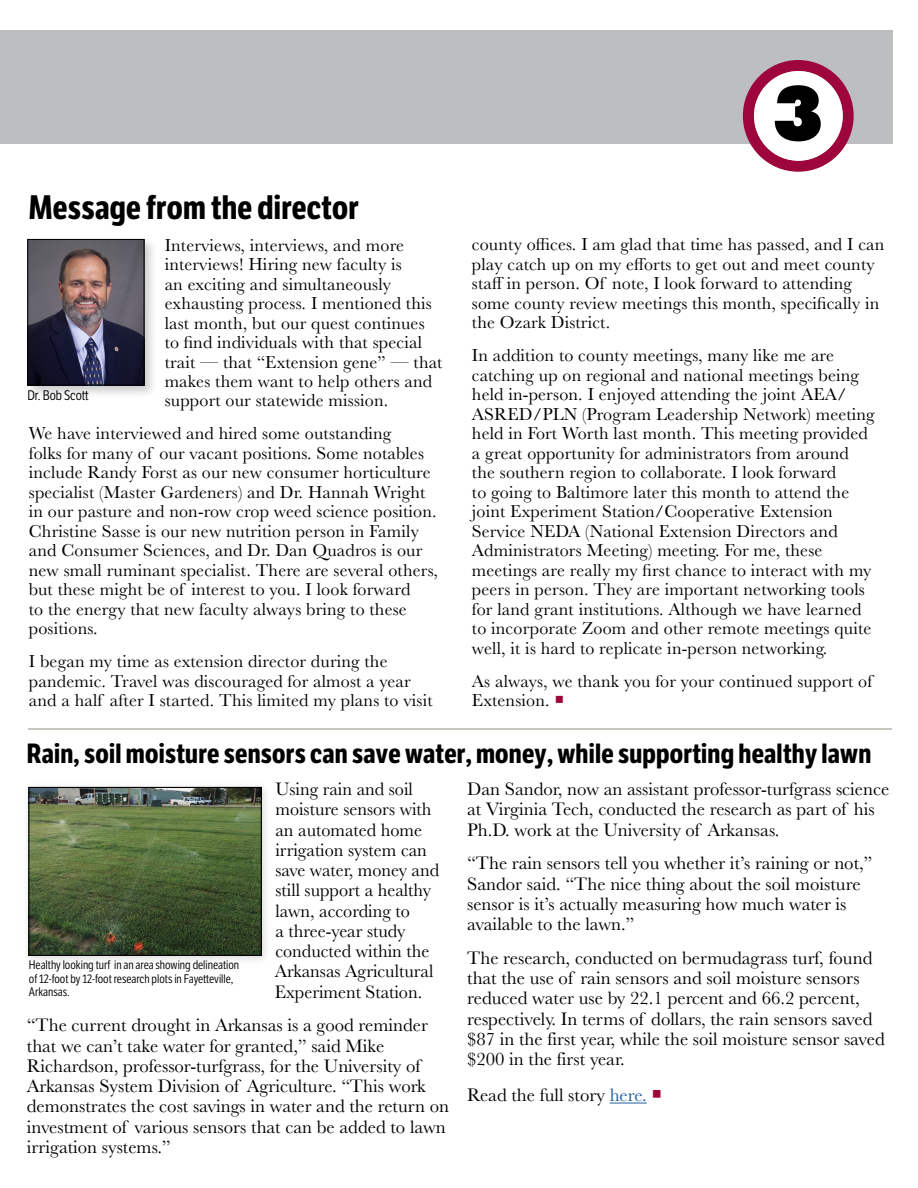
<style>
.page{position:relative;width:918px;height:1188px;background:#fff}
.page>*{position:absolute;margin:0;border:0;box-sizing:border-box;transform-origin:0 0}
.t1{font:900 75.9px "Futura BT";color:#000}
.t2{font:700 33px "LFT Etica Condensed";letter-spacing:.01em;color:#000;scale:.96 1}
.t3{font:700 27px "LFT Etica Condensed";letter-spacing:.01em;color:#000}
.t4{font:18.75px/20.2px "Baskerville";color:#000}
.t5{font:18px/19.5px "Baskerville";letter-spacing:.01em;color:#000}
.t6{font:13.5px "LFT Etica Condensed";color:#000}
.t7{font:12px/13.5px "LFT Etica Condensed";color:#000}
.s1{color:#9d053b}
.s2{color:#215e9e}
</style>
<div class="page">
<hr style="left:28px;top:728px;width:864px;height:2px;background:#b6b7af">
<div style="left:0;top:30px;width:892px;height:114px;background:#bcbec0"></div>
<hr style="left:610px;top:1103px;width:37px;height:1px;background:#215e9e">
<svg style="left:743px;top:60px;width:111px;height:112px"></svg>
<div style="left:754px;top:71px;width:89px;height:90px;background:#fff;border-radius:50%"></div>
<div style="left:24px;top:236px;width:133px;height:162px;background:#000;opacity:.2"></div>
<img style="left:29px;top:241px;width:113px;height:142px">
<div style="left:27px;top:239px;width:117px;height:146px;border:1px solid #000"></div>
<div style="left:21px;top:780px;width:250px;height:185px;background:#000;opacity:.15"></div>
<img style="left:30px;top:789px;width:230px;height:165px">
<div style="left:28px;top:787px;width:234px;height:169px;border:1px solid #000"></div>
<h1 class="t2" style="left:29px;top:187px;width:345px">Message from the director</h1>
<p class="t1" style="left:772px;top:67px;width:53px">3</p>
<p class="t5" style="left:472px;top:235px;width:414px">county offices. I am glad that time has passed, and I can play catch up on my efforts to get out and meet county staff in person. Of note, I look forward to attending some county review meetings this month, specifically in the Ozark District.</p>
<p class="t5" style="left:472px;top:346px;width:364px">In addition to county meetings, many like me are</p>
<p class="t5" style="left:472px;top:366px;width:389px">catching up on regional and national meetings being</p>
<p class="t5" style="left:472px;top:385px;width:404px">held in-person. I enjoyed attending the joint AEA/<br>ASRED/PLN (Program Leadership Network) meeting held in Fort Worth last month. This meeting provided</p>
<p class="t5" style="left:472px;top:444px;width:378px">a great opportunity for administrators from around</p>
<p class="t5" style="left:472px;top:463px;width:366px">the southern region to collaborate. I look forward</p>
<p class="t5" style="left:472px;top:483px;width:379px">to going to Baltimore later this month to attend the</p>
<p class="t5" style="left:472px;top:502px;width:401px">joint Experiment Station/Cooperative Extension Service NEDA (National Extension Directors and Administrators Meeting) meeting. For me, these meetings are really my first chance to interact with my peers in person. They are important networking tools for land grant institutions. Although we have learned to incorporate Zoom and other remote meetings quite well, it is hard to replicate in-person networking.</p>
<p class="t5" style="left:472px;top:671px;width:402px">As always, we thank you for your continued support of<br>Extension. <span class="s1">○</span></p>
<h2 class="t3" style="left:27px;top:737px;width:846px">Rain, soil moisture sensors can save water, money, while supporting healthy lawn</h2>
<p class="t4" style="left:275px;top:779px;width:139px">Using rain and soil</p>
<p class="t4" style="left:275px;top:799px;width:158px">moisture sensors with an automated home irrigation system can</p>
<p class="t4" style="left:275px;top:860px;width:165px">save water, money and</p>
<p class="t4" style="left:275px;top:880px;width:157px">still support a healthy</p>
<p class="t4" style="left:275px;top:901px;width:136px">lawn, according to a three-year study</p>
<p class="t4" style="left:275px;top:941px;width:156px">conducted within the</p>
<p class="t4" style="left:275px;top:961px;width:160px">Arkansas Agricultural<br>Experiment Station.</p>
<p class="t4" style="left:27px;top:1015px;width:403px">“The current drought in Arkansas is a good reminder that we can’t take water for granted,” said Mike Richardson, professor-turfgrass, for the University of Arkansas System Division of Agriculture. “This work</p>
<p class="t4" style="left:27px;top:1096px;width:424px">demonstrates the cost savings in water and the return on investment of various sensors that can be added to lawn</p>
<p class="t4" style="left:27px;top:1137px;width:145px">irrigation systems.”</p>
<p class="t5" style="left:165px;top:235px;width:279px">Interviews, interviews, and more interviews! Hiring new faculty is<br>an exciting and simultaneously exhausting process. I mentioned this last month, but our quest continues to find individuals with that special trait — that “Extension gene” — that makes them want to help others and support our statewide mission.</p>
<p class="t5" style="left:29px;top:424px;width:411px">We have interviewed and hired some outstanding<br>folks for many of our vacant positions. Some notables include Randy Forst as our new consumer horticulture specialist (Master Gardeners) and Dr. Hannah Wright in our pasture and non-row crop weed science position.<br>Christine Sasse is our new nutrition person in Family and Consumer Sciences, and Dr. Dan Quadros is our new small ruminant specialist. There are several others, but these might be of interest to you. I look forward</p>
<p class="t5" style="left:29px;top:600px;width:379px">to the energy that new faculty always bring to these</p>
<p class="t5" style="left:29px;top:619px;width:70px">positions.</p>
<p class="t5" style="left:29px;top:652px;width:405px">I began my time as extension director during the pandemic. Travel was discouraged for almost a year and a half after I started. This limited my plans to visit</p>
<p class="t6" style="left:27px;top:388px;width:63px">Dr. Bob Scot</p>
<p class="t4" style="left:467px;top:779px;width:424px">Dan Sandor, now an assistant professor-turfgrass science at Virginia Tech, conducted the research as part of his<br>Ph.D. work at the University of Arkansas.</p>
<p class="t4" style="left:467px;top:853px;width:407px">“The rain sensors tell you whether it’s raining or not,” Sandor said. “The nice thing about the soil moisture sensor is it’s actually measuring how much water is available to the lawn.”</p>
<p class="t4" style="left:467px;top:948px;width:407px">The research, conducted on bermudagrass turf, found</p>
<p class="t4" style="left:467px;top:968px;width:394px">that the use of rain sensors and soil moisture sensors</p>
<p class="t4" style="left:467px;top:988px;width:419px">reduced water use by 22.1 percent and 66.2 percent, respectively. In terms of dollars, the rain sensors saved $87 in the first year, while the soil moisture sensor saved $200 in the first year.</p>
<p class="t4" style="left:467px;top:1085px;width:197px">Read the full story <span class="s2">here.</span> <span class="s1">○</span></p>
<p class="t7" style="left:29px;top:959px;width:212px">Healthy looking turf in an area showing delineation</p>
<p class="t7" style="left:29px;top:972px;width:206px">of 12-foot by 12-foot research plots in Fayeteville,<br>Arkansas.</p>
</div>
